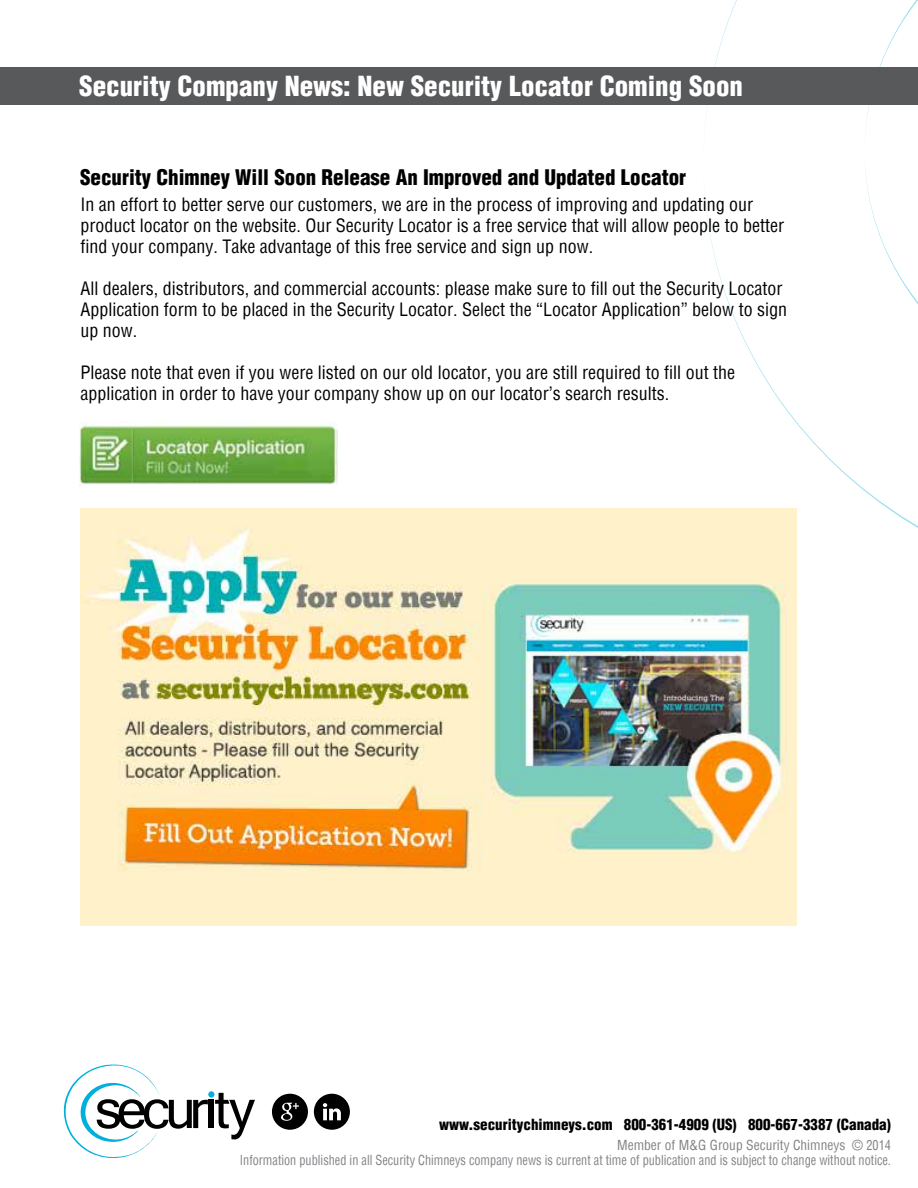
<style>
.page{position:relative;width:918px;height:1188px;background:#fff}
.page>*{position:absolute;margin:0;border:0;box-sizing:border-box;transform-origin:0 0}
.t1{font:900 condensed 27px "Helvetica";color:#fff}
.t2{font:900 condensed 21px "Helvetica";color:#000}
.t3{font:condensed 18px/21px "Helvetica";color:#000}
.t4{font:900 condensed 15px "Helvetica";color:#000}
.t5{font:condensed 13.5px/15px "Helvetica";color:#808285;text-align:right}
</style>
<div class="page">
<svg style="left:703px;top:0;width:215px;height:528px"></svg>
<div style="left:209px;top:1100px;width:5px;height:28px;background:#000"></div>
<svg style="left:215px;top:1093px;width:40px;height:46px"></svg>
<div style="left:208px;top:1091px;width:6px;height:7px;background:#00b0db;border-radius:50%"></div>
<svg style="left:63px;top:1064px;width:145px;height:94px"></svg>
<svg style="left:314px;top:1094px;width:36px;height:36px"></svg>
<svg style="left:272px;top:1094px;width:36px;height:36px"></svg>
<div style="left:0;top:68px;width:918px;height:37px;background:#58595b"></div>
<img style="left:79px;top:422px;width:258px;height:64px">
<img style="left:81px;top:508px;width:716px;height:418px">
<h1 class="t1" style="left:79px;top:69px;width:665px">Security Company News: New Security Locator Coming Soon</h1>
<p class="t2" style="left:80px;top:164px;width:608px">Security Chimney Will Soon Release An Improved and Updated Locator</p>
<p class="t3" style="left:80px;top:193px;width:705px">In an effort to better serve our customers, we are in the process of improving and updating our product locator on the website. Our Security Locator is a free service that will allow people to better find your company. Take advantage of this free service and sign up now.</p>
<p class="t3" style="left:80px;top:277px;width:708px">All dealers, distributors, and commercial accounts: please make sure to fill out the Security Locator<br>Application form to be placed in the Security Locator. Select the “Locator Application” below to sign up now.</p>
<p class="t3" style="left:80px;top:362px;width:656px">Please note that even if you were listed on our old locator, you are still required to fill out the application in order to have your company show up on our locator’s search results.</p>
<p class="t4" style="left:439px;top:1115px;width:453px">www.securitychimneys.com 800-361-4909 (US) 800-667-3387 (Canada)</p>
<p class="t5" style="left:240px;top:1138px;width:653px">Member of M&amp;G Group Security Chimneys © 2014<br>Information published in all Security Chimneys company news is current at time of publication and is subject to change without notice.</p>
</div>
